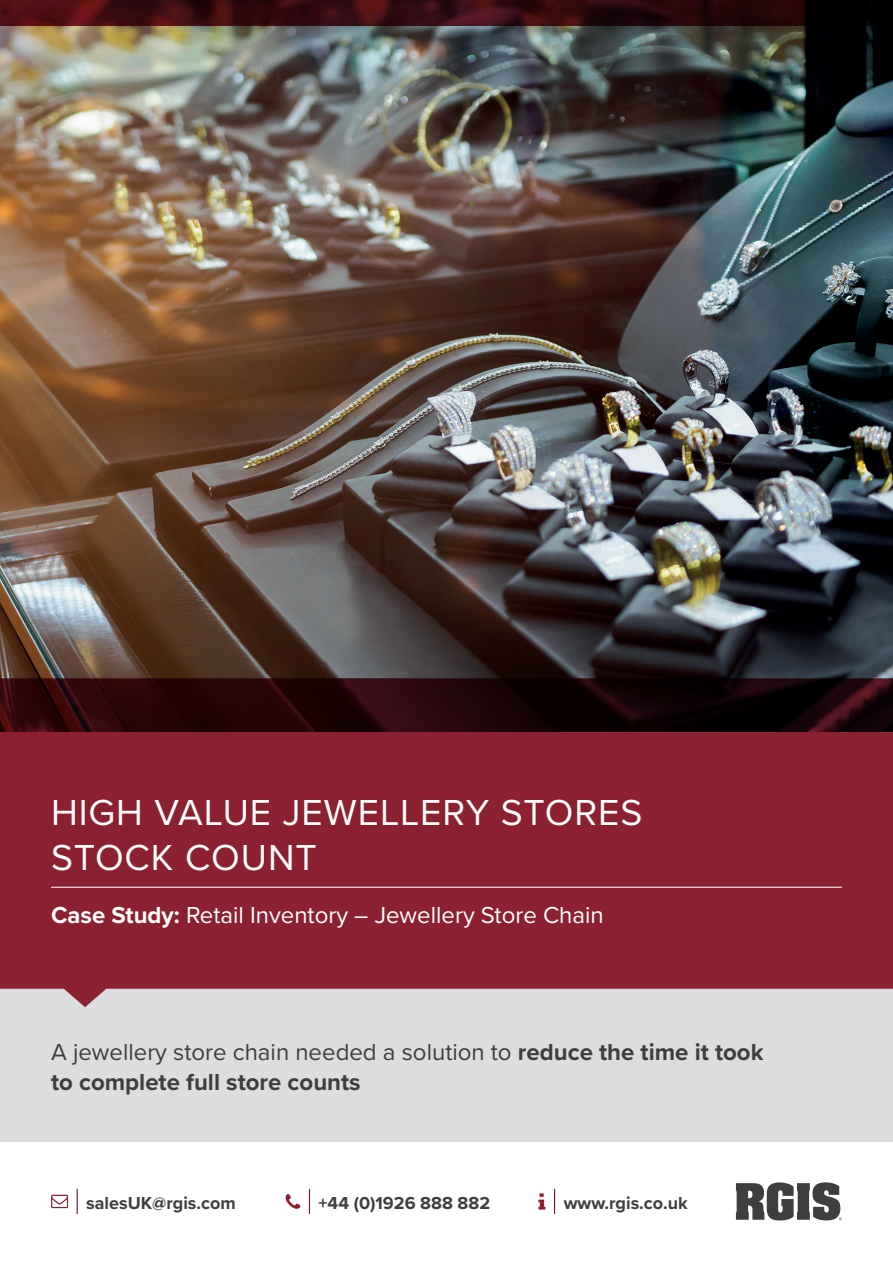
<style>
.page{position:relative;width:893px;height:1263px;background:#fff}
.page>*{position:absolute;margin:0;border:0;box-sizing:border-box;transform-origin:0 0}
.t1{font:37.5px/45px "Proxima Nova";letter-spacing:.025em;color:#fff}
.t2{font:700 24px/30px "Proxima Nova";color:#3e3e3f}
.t3{font:24px "Proxima Nova";color:#fff}
.t4{font:700 18px "Proxima Nova";color:#3e3e3f}
.s1{font-weight:700}
.s2{font-weight:400}
</style>
<div class="page">
<svg style="left:554px;top:1189px;width:1px;height:24px"></svg>
<svg style="left:538px;top:1193px;width:7px;height:16px"></svg>
<svg style="left:77px;top:1189px;width:1px;height:24px"></svg>
<svg style="left:51px;top:1195px;width:17px;height:13px"></svg>
<svg style="left:309px;top:1189px;width:1px;height:24px"></svg>
<svg style="left:286px;top:1194px;width:14px;height:15px"></svg>
<svg style="left:736px;top:1182px;width:106px;height:38px"></svg>
<div style="left:0;top:989px;width:893px;height:153px;background:#dcdddf"></div>
<svg style="left:0;top:731px;width:893px;height:276px;background:#8f2c3c"></svg>
<hr style="left:51px;top:887px;width:791px;height:1px;background:#fff">
<img style="left:0;top:26px;width:893px;height:705px">
<svg style="left:0;top:0;width:893px;height:26px;background:#310a0d"></svg>
<h1 class="t1" style="left:51px;top:788px;width:593px">HIGH VALUE JEWELLERY STORES<br>STOCK COUNT</h1>
<p class="t3" style="left:51px;top:897px;width:554px"><span class="s1">Case Study:</span> Retail Inventory – Jewellery Store Chain</p>
<p class="t2" style="left:51px;top:1036px;width:714px"><span class="s2">A jewellery store chain needed a solution to</span> reduce the time it took to complete full store counts</p>
<p class="t4" style="left:86px;top:1189px;width:151px">salesUK@rgis.com</p>
<p class="t4" style="left:319px;top:1189px;width:173px">+44 (0)1926 888 882</p>
<p class="t4" style="left:564px;top:1189px;width:126px">www.rgis.co.uk</p>
</div>
